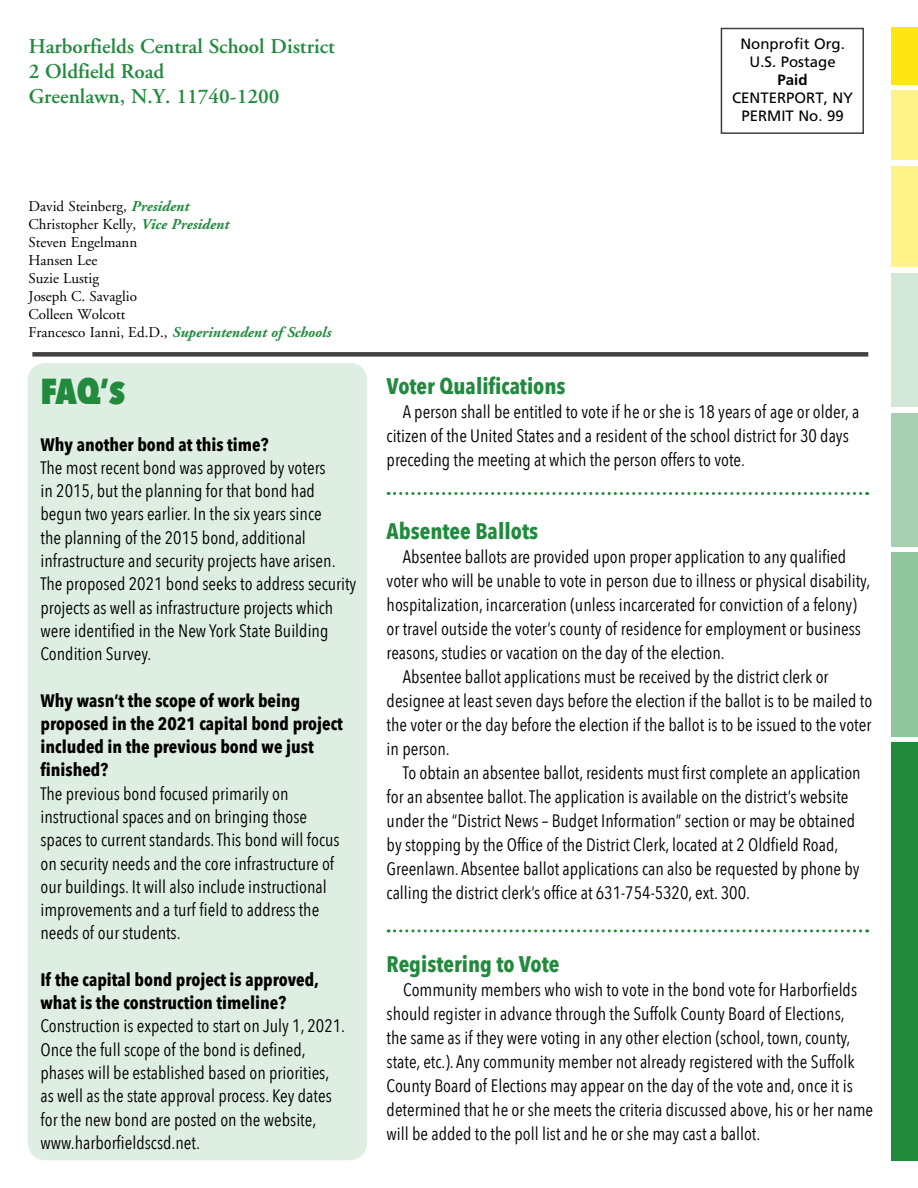
<style>
.page{position:relative;width:918px;height:1188px;background:#fff}
.page>*{position:absolute;margin:0;border:0;box-sizing:border-box;transform-origin:0 0}
.t1{font:800 36px "Avenir Next Condensed";color:#218a3d}
.t2{font:700 22.5px "Avenir Next Condensed";color:#218a3d}
.t3{font:600 21px/25.2px "Adobe Garamond";color:#218a3d}
.t4{font:18px/23.2px "Avenir Next Condensed";color:#000}
.t5{font:700 18px/23.2px "Avenir Next Condensed";color:#000}
.t6{font:15px/18px "Adobe Garamond";color:#000}
.t7{font:15px/18px "Frutiger";color:#000;text-align:center}
.t8{font:700 15px "Frutiger";color:#000}
.s1{font-weight:700;font-style:italic;color:#218a3d}
</style>
<div class="page">
<div style="left:28px;top:363px;width:339px;height:797px;background:#deeee2;border-radius:18px"></div>
<div style="left:891px;top:743px;width:27px;height:418px;background:#218a3d"></div>
<div style="left:891px;top:553px;width:27px;height:184px;background:#90c59e"></div>
<div style="left:891px;top:413px;width:27px;height:134px;background:#a6d0b1"></div>
<div style="left:891px;top:273px;width:27px;height:134px;background:#d3e8d8"></div>
<div style="left:891px;top:166px;width:27px;height:101px;background:#fff288"></div>
<div style="left:891px;top:91px;width:27px;height:69px;background:#fff288"></div>
<div style="left:891px;top:27px;width:27px;height:57px;background:#ffe512"></div>
<div style="left:721px;top:28px;width:143px;height:106px;border:2px solid #414042"></div>
<div style="left:32px;top:352px;width:836px;height:5px;background:#414042"></div>
<svg style="left:388px;top:492px;width:473px;height:3px"></svg>
<svg style="left:388px;top:929px;width:473px;height:3px"></svg>
<p class="t3" style="left:29px;top:34px;width:308px">Harborfields Central School District<br>2 Oldfield Road<br>Greenlawn, N.Y. 11740-1200</p>
<p class="t7" style="left:740px;top:35px;width:106px">Nonprofit Org.<br>U.S. Postage</p>
<p class="t8" style="left:778px;top:71px;width:32px">Paid</p>
<p class="t7" style="left:732px;top:89px;width:123px">CENTERPORT, NY<br>PERMIT No. 99</p>
<p class="t6" style="left:28px;top:197px;width:304px">David Steinberg, <span class="s1">President<br></span>Christopher Kelly, <span class="s1">Vice President<br></span>Steven Engelmann<br>Hansen Lee<br>Suzie Lustig<br>Joseph C. Savaglio<br>Colleen Wolcott<br>Francesco Ianni, Ed.D., <span class="s1">Superintendent of Schools</span></p>
<h1 class="t1" style="left:40px;top:369px;width:86px">FAQ’s</h1>
<p class="t5" style="left:40px;top:433px;width:229px">Why another bond at this time?</p>
<p class="t4" style="left:40px;top:455px;width:317px">The most recent bond was approved by voters<br>in 2015, but the planning for that bond had begun two years earlier. In the six years since<br>the planning of the 2015 bond, additional infrastructure and security projects have arisen.<br>The proposed 2021 bond seeks to address security projects as well as infrastructure projects which were identified in the New York State Building Condition Survey.</p>
<p class="t5" style="left:40px;top:689px;width:304px">Why wasn’t the scope of work being proposed in the 2021 capital bond project included in the previous bond we just finished?</p>
<p class="t4" style="left:40px;top:781px;width:301px">The previous bond focused primarily on instructional spaces and on bringing those spaces to current standards. This bond will focus on security needs and the core infrastructure of our buildings. It will also include instructional improvements and a turf field to address the needs of our students.</p>
<p class="t5" style="left:40px;top:968px;width:280px">If the capital bond project is approved, what is the construction timeline?</p>
<p class="t4" style="left:40px;top:1014px;width:306px">Construction is expected to start on July 1, 2021.<br>Once the full scope of the bond is defined, phases will be established based on priorities, as well as the state approval process. Key dates for the new bond are posted on the website, www.harborfieldscsd.net.</p>
<p class="t2" style="left:387px;top:372px;width:180px">Voter Qualifications</p>
<p class="t4" style="left:387px;top:399px;width:474px;line-height:24px;text-indent:16px">A person shall be entitled to vote if he or she is 18 years of age or older, a citizen of the United States and a resident of the school district for 30 days preceding the meeting at which the person offers to vote.</p>
<p class="t2" style="left:387px;top:517px;width:153px">Absentee Ballots</p>
<p class="t4" style="left:403px;top:544px;width:445px">Absentee ballots are provided upon proper application to any qualified</p>
<p class="t4" style="left:387px;top:568px;width:485px">voter who will be unable to vote in person due to illness or physical disability,</p>
<p class="t4" style="left:387px;top:592px;width:472px">hospitalization, incarceration (unless incarcerated for conviction of a felony)</p>
<p class="t4" style="left:387px;top:616px;width:476px">or travel outside the voter’s county of residence for employment or business</p>
<p class="t4" style="left:387px;top:640px;width:340px">reasons, studies or vacation on the day of the election.</p>
<p class="t4" style="left:403px;top:664px;width:427px">Absentee ballot applications must be received by the district clerk or</p>
<p class="t4" style="left:387px;top:688px;width:487px">designee at least seven days before the election if the ballot is to be mailed to</p>
<p class="t4" style="left:387px;top:712px;width:486px">the voter or the day before the election if the ballot is to be issued to the voter</p>
<p class="t4" style="left:387px;top:736px;width:65px">in person.</p>
<p class="t4" style="left:403px;top:760px;width:459px">To obtain an absentee ballot, residents must first complete an application</p>
<p class="t4" style="left:387px;top:784px;width:463px">for an absentee ballot. The application is available on the district’s website</p>
<p class="t4" style="left:387px;top:808px;width:470px">under the “District News – Budget Information” section or may be obtained</p>
<p class="t4" style="left:387px;top:832px;width:453px">by stopping by the Office of the District Clerk, located at 2 Oldfield Road,</p>
<p class="t4" style="left:387px;top:856px;width:475px">Greenlawn. Absentee ballot applications can also be requested by phone by</p>
<p class="t4" style="left:387px;top:880px;width:365px">calling the district clerk’s office at 631-754-5320, ext. 300.</p>
<p class="t2" style="left:387px;top:951px;width:174px">Registering to Vote</p>
<p class="t4" style="left:387px;top:977px;width:488px;line-height:24px;text-indent:17px">Community members who wish to vote in the bond vote for Harborfields should register in advance through the Suffolk County Board of Elections,<br>the same as if they were voting in any other election (school, town, county, state, etc.). Any community member not already registered with the Suffolk County Board of Elections may appear on the day of the vote and, once it is determined that he or she meets the criteria discussed above, his or her name will be added to the poll list and he or she may cast a ballot.</p>
</div>
